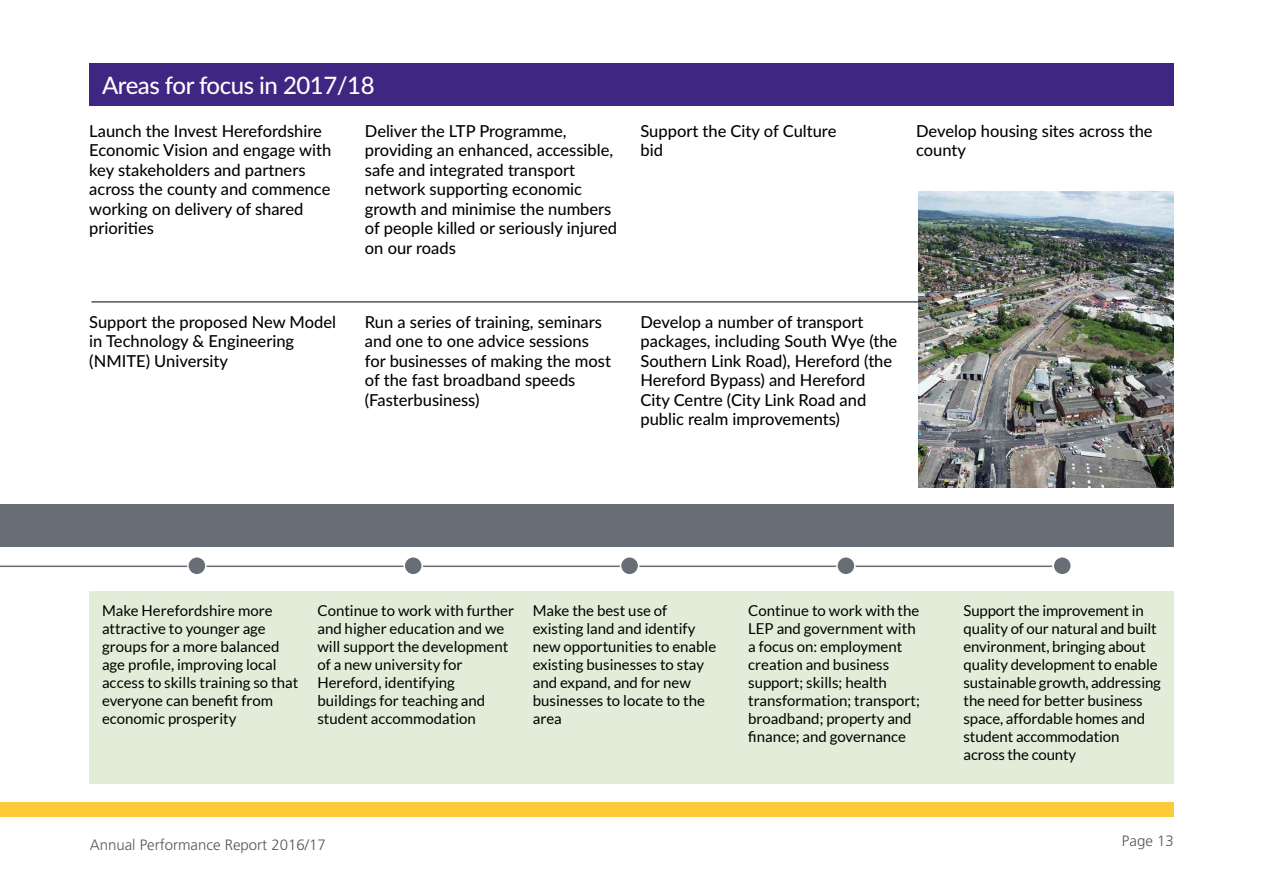
<style>
.page{position:relative;width:1263px;height:893px;background:#fff}
.page>*{position:absolute;margin:0;border:0;box-sizing:border-box;transform-origin:0 0}
.t1{font:500 24px "Lato";letter-spacing:-.02em;color:#fff}
.t2{font:500 16.5px/19.5px "Lato";color:#000}
.t3{font:15px/18px "Lato";color:#000}
.t4{font:300 15px "Frutiger";color:#575756}
</style>
<div class="page">
<div style="left:0;top:802px;width:107px;height:15px;background:#ffca38"></div>
<div style="left:89px;top:802px;width:1085px;height:15px;background:#ffca38"></div>
<div style="left:89px;top:591px;width:1085px;height:192px;background:#e2edd9"></div>
<hr style="left:0;top:566px;width:1052px;height:1px;background:#686e75">
<div style="left:188px;top:557px;width:18px;height:18px;background:#686e75;border-radius:50%"></div>
<div style="left:187px;top:556px;width:20px;height:20px;border:2px solid #fff;border-radius:50%"></div>
<div style="left:404px;top:557px;width:18px;height:18px;background:#686e75;border-radius:50%"></div>
<div style="left:403px;top:556px;width:20px;height:20px;border:2px solid #fff;border-radius:50%"></div>
<div style="left:620px;top:557px;width:19px;height:18px;background:#686e75;border-radius:50%"></div>
<div style="left:620px;top:556px;width:19px;height:20px;border:2px solid #fff;border-radius:50%"></div>
<div style="left:837px;top:557px;width:18px;height:18px;background:#686e75;border-radius:50%"></div>
<div style="left:836px;top:556px;width:20px;height:20px;border:2px solid #fff;border-radius:50%"></div>
<div style="left:1053px;top:557px;width:18px;height:18px;background:#686e75;border-radius:50%"></div>
<div style="left:1052px;top:556px;width:20px;height:20px;border:2px solid #fff;border-radius:50%"></div>
<div style="left:0;top:504px;width:1174px;height:42px;background:#686e75"></div>
<div style="left:89px;top:63px;width:1085px;height:42px;background:#402683"></div>
<hr style="left:91px;top:302px;width:1083px;height:1px;background:#000">
<img style="left:918px;top:191px;width:256px;height:297px">
<p class="t1" style="left:102px;top:68px;width:274px">Areas for focus in 2017/18</p>
<p class="t2" style="left:89px;top:120px;width:243px">Launch the Invest Herefordshire<br>Economic Vision and engage with key stakeholders and partners across the county and commence working on delivery of shared priorities</p>
<p class="t2" style="left:365px;top:120px;width:254px">Deliver the LTP Programme, providing an enhanced, accessible, safe and integrated transport network supporting economic growth and minimise the numbers of people killed or seriously injured on our roads</p>
<p class="t2" style="left:640px;top:120px;width:197px">Support the City of Culture bid</p>
<p class="t2" style="left:916px;top:120px;width:238px">Develop housing sites across the county</p>
<p class="t2" style="left:89px;top:311px;width:248px">Support the proposed New Model in Technology &amp; Engineering (NMITE) University</p>
<p class="t2" style="left:365px;top:311px;width:248px">Run a series of training, seminars and one to one advice sessions for businesses of making the most of the fast broadband speeds (Fasterbusiness)</p>
<p class="t2" style="left:640px;top:311px;width:258px">Develop a number of transport packages, including South Wye (the<br>Southern Link Road), Hereford (the<br>Hereford Bypass) and Hereford<br>City Centre (City Link Road and public realm improvements)</p>
<p class="t3" style="left:102px;top:601px;width:198px">Make Herefordshire more attractive to younger age groups for a more balanced age profile, improving local access to skills training so that everyone can benefit from economic prosperity</p>
<p class="t3" style="left:317px;top:601px;width:198px">Continue to work with further and higher education and we will support the development of a new university for<br>Hereford, identifying buildings for teaching and student accommodation</p>
<p class="t3" style="left:533px;top:601px;width:185px">Make the best use of existing land and identify new opportunities to enable existing businesses to stay and expand, and for new businesses to locate to the area</p>
<p class="t3" style="left:748px;top:601px;width:173px">Continue to work with the<br>LEP and government with a focus on: employment creation and business support; skills; health transformation; transport; broadband; property and finance; and governance</p>
<p class="t3" style="left:963px;top:601px;width:199px">Support the improvement in quality of our natural and built environment, bringing about quality development to enable sustainable growth, addressing the need for better business space, affordable homes and student accommodation across the county</p>
<p class="t4" style="left:90px;top:836px;width:237px">Annual Performance Report 2016/17</p>
<p class="t4" style="left:1122px;top:832px;width:53px">Page 13</p>
</div>
